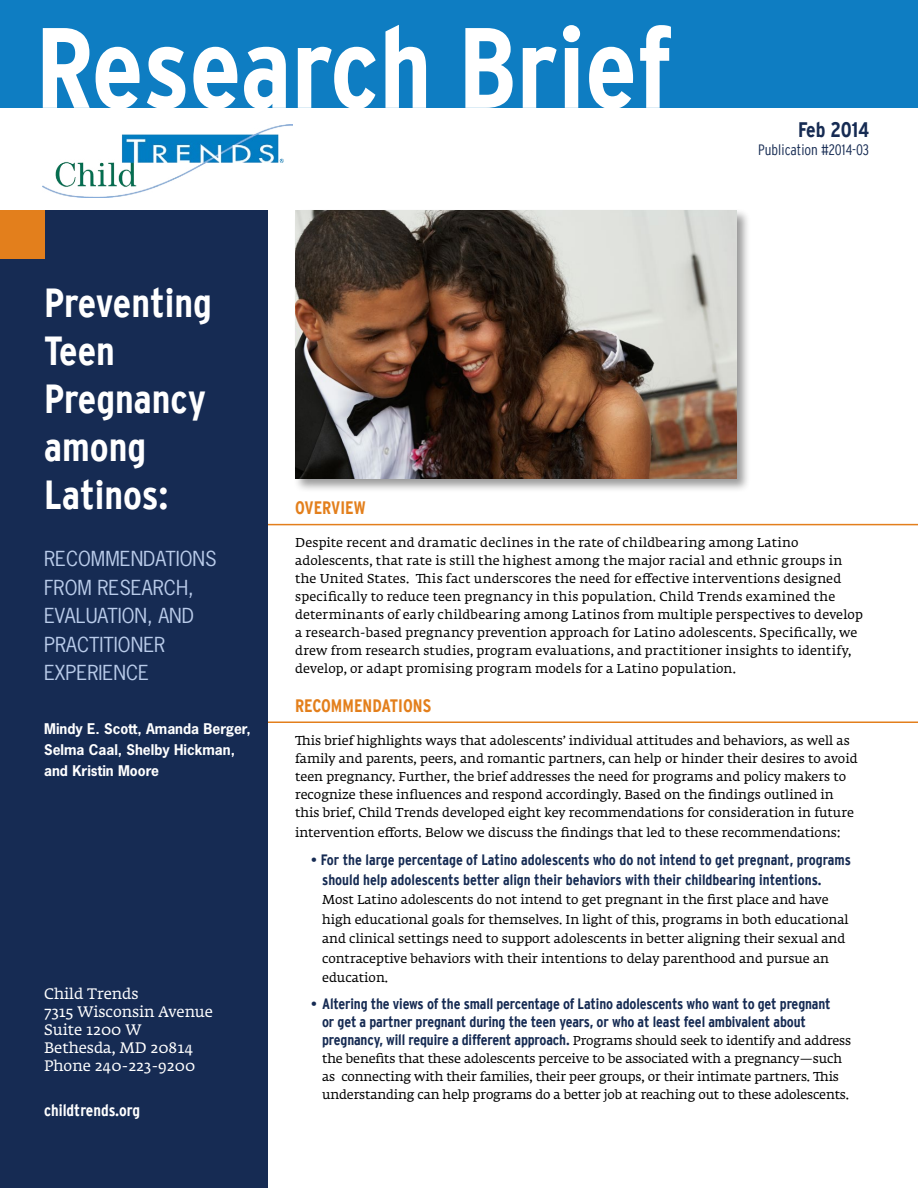
<style>
.page{position:relative;width:918px;height:1188px;background:#fff}
.page>*{position:absolute;margin:0;border:0;box-sizing:border-box;transform-origin:0 0}
.t1{font:700 condensed 114px "Interstate";letter-spacing:-.005em;color:#fff}
.t2{font:700 condensed 40.5px/48px "Interstate";color:#fff}
.t3{font:700 condensed 21px "Interstate";color:#162b53}
.t4{font:19.5px/28.5px "News Gothic Std";color:#baccea}
.t5{font:700 condensed 18px "Interstate";color:#e37f1c}
.t6{font:700 condensed 16.5px "Interstate";color:#fff}
.t7{font:700 condensed 15px/18px "Interstate";letter-spacing:-.01em;color:#162b53}
.t8{font:15px/18px "Fedra Serif A Std";color:#fff}
.t9{font:300 condensed 15px "Interstate";color:#162b53}
.t10{font:700 13.8px/21px "News Gothic Std";color:#fff}
.t11{font:12.75px/18px "Fedra Serif A Std";color:#000}
.s1{font-family:"Fedra Serif A Std";font-weight:400;font-stretch:normal}
.s2{font-family:"Fedra Serif A Std";font-weight:400;font-stretch:normal;font-size:12.75px;color:#000}
</style>
<div class="page">
<hr style="left:262px;top:524px;width:656px;height:1px;background:#e37f1c">
<hr style="left:262px;top:722px;width:656px;height:1px;background:#e37f1c">
<div style="left:0;top:0;width:268px;height:1188px;background:#162b53"></div>
<div style="left:0;top:0;width:918px;height:108px;background:#0e7dc2"></div>
<div style="left:0;top:108px;width:918px;height:102px;background:#fff"></div>
<div style="left:0;top:210px;width:44px;height:49px;background:#e37f1c"></div>
<div style="left:294px;top:208px;width:457px;height:285px;background:#000;opacity:.4"></div>
<img style="left:295px;top:210px;width:442px;height:268px">
<img style="left:43px;top:124px;width:250px;height:74px">
<h1 class="t1" style="left:35px;top:4px;width:639px">Research Brief</h1>
<h3 class="t3" style="left:798px;top:118px;width:73px">Feb 2014</h3>
<p class="t9" style="left:758px;top:141px;width:112px">Publication #2014-03</p>
<h2 class="t2" style="left:44px;top:279px;width:169px">Preventing<br>Teen<br>Pregnancy among<br>Latinos:</h2>
<h3 class="t4" style="left:44px;top:544px;width:174px">RECOMMENDATIONS<br>FROM RESEARCH,<br>EVALUATION, AND<br>PRACTITIONER<br>EXPERIENCE</h3>
<p class="t10" style="left:44px;top:718px;width:208px">Mindy E. Scott, Amanda Berger,<br>Selma Caal, Shelby Hickman, and Kristin Moore</p>
<p class="t8" style="left:44px;top:986px;width:170px">Child Trends<br>7315 Wisconsin Avenue<br>Suite 1200 W<br>Bethesda, MD 20814<br>Phone 240-223-9200</p>
<p class="t6" style="left:44px;top:1101px;width:98px">childtrends.org</p>
<h3 class="t5" style="left:295px;top:498px;width:72px">OVERVIEW</h3>
<p class="t11" style="left:295px;top:535px;width:569px">Despite recent and dramatic declines in the rate of childbearing among Latino adolescents, that rate is still the highest among the major racial and ethnic groups in the United States. This fact underscores the need for effective interventions designed specifically to reduce teen pregnancy in this population. Child Trends examined the determinants of early childbearing among Latinos from multiple perspectives to develop a research-based pregnancy prevention approach for Latino adolescents. Specifically, we drew from research studies, program evaluations, and practitioner insights to identify, develop, or adapt promising program models for a Latino population.</p>
<h3 class="t5" style="left:295px;top:696px;width:138px">RECOMMENDATIONS</h3>
<p class="t11" style="left:295px;top:733px;width:564px">This brief highlights ways that adolescents’ individual attitudes and behaviors, as well as family and parents, peers, and romantic partners, can help or hinder their desires to avoid teen pregnancy. Further, the brief addresses the need for programs and policy makers to recognize these influences and respond accordingly. Based on the findings outlined in this brief, Child Trends developed eight key recommendations for consideration in future</p>
<p class="t11" style="left:295px;top:824px;width:547px">intervention efforts. Below we discuss the findings that led to these recommendations:</p>
<p class="t7" style="left:322px;top:850px;width:530px;line-height:19.5px;text-indent:-11px"><span class="s1">•</span> For the large percentage of Latino adolescents who do not intend to get pregnant, programs should help adolescents better align their behaviors with their childbearing intentions.</p>
<p class="t11" style="left:322px;top:891px;width:528px;line-height:19.5px">Most Latino adolescents do not intend to get pregnant in the first place and have high educational goals for themselves. In light of this, programs in both educational and clinical settings need to support adolescents in better aligning their sexual and contraceptive behaviors with their intentions to delay parenthood and pursue an education.</p>
<p class="t7" style="left:322px;top:995px;width:531px;text-indent:-11px"><span class="s1">•</span> Altering the views of the small percentage of Latino adolescents who want to get pregnant<br>or get a partner pregnant during the teen years, or who at least feel ambivalent about pregnancy, will require a different approach. <span class="s2">Programs should seek to identify and address</span></p>
<p class="t11" style="left:322px;top:1051px;width:528px">the benefits that these adolescents perceive to be associated with a pregnancy—such as connecting with their families, their peer groups, or their intimate partners. This understanding can help programs do a better job at reaching out to these adolescents.</p>
</div>
